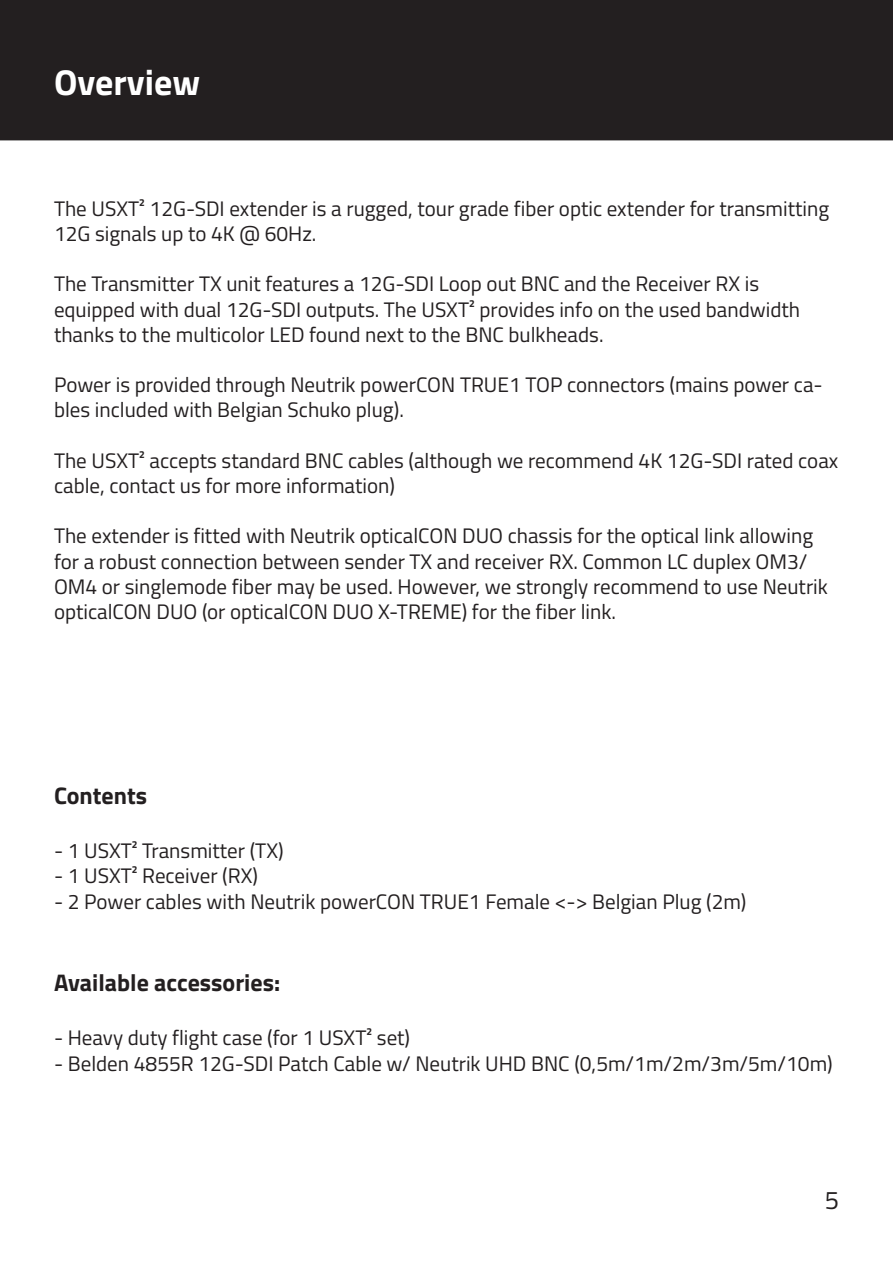
<style>
.page{position:relative;width:893px;height:1263px;background:#fff}
.page>*{position:absolute;margin:0;border:0;box-sizing:border-box;transform-origin:0 0}
.t1{font:700 36px "Titillium Web";color:#fff}
.t2{font:25.5px "Titillium Web";color:#231f20}
.t3{font:700 24px "Titillium Web";color:#231f20}
.t4{font:21px/25.2px "Titillium Web";color:#231f20}
</style>
<div class="page">
<div style="left:1px;top:1px;width:891px;height:139px;background:#231f20"></div>
<div style="left:0;top:0;width:893px;height:140px;border:2px solid #231f20"></div>
<p class="t1" style="left:54px;top:55px;width:148px">Overview</p>
<p class="t4" style="left:54px;top:195px;width:777px">The USXT² 12G-SDI extender is a rugged, tour grade fiber optic extender for transmitting<br>12G signals up to 4K @ 60Hz.</p>
<p class="t4" style="left:54px;top:270px;width:748px">The Transmitter TX unit features a 12G-SDI Loop out BNC and the Receiver RX is equipped with dual 12G-SDI outputs. The USXT² provides info on the used bandwidth thanks to the multicolor LED found next to the BNC bulkheads.</p>
<p class="t4" style="left:54px;top:371px;width:770px">Power is provided through Neutrik powerCON TRUE1 TOP connectors (mains power ca&shy;bles included with Belgian Schuko plug).</p>
<p class="t4" style="left:54px;top:447px;width:786px">The USXT² accepts standard BNC cables (although we recommend 4K 12G-SDI rated coax cable, contact us for more information)</p>
<p class="t4" style="left:54px;top:522px;width:775px">The extender is fitted with Neutrik opticalCON DUO chassis for the optical link allowing for a robust connection between sender TX and receiver RX. Common LC duplex OM3/ OM4 or singlemode fiber may be used. However, we strongly recommend to use Neutrik opticalCON DUO (or opticalCON DUO X-TREME) for the fiber link.</p>
<p class="t3" style="left:54px;top:777px;width:95px">Contents</p>
<p class="t4" style="left:54px;top:837px;width:231px">- 1 USXT² Transmitter (TX)</p>
<p class="t4" style="left:54px;top:862px;width:205px">- 1 USXT² Receiver (RX)</p>
<p class="t4" style="left:54px;top:888px;width:694px">- 2 Power cables with Neutrik powerCON TRUE1 Female &lt;-&gt; Belgian Plug (2m)</p>
<p class="t3" style="left:54px;top:965px;width:228px">Available accessories:</p>
<p class="t4" style="left:54px;top:1024px;width:358px">- Heavy duty flight case (for 1 USXT² set)</p>
<p class="t4" style="left:54px;top:1050px;width:780px">- Belden 4855R 12G-SDI Patch Cable w/ Neutrik UHD BNC (0,5m/1m/2m/3m/5m/10m)</p>
<p class="t2" style="left:825px;top:1181px;width:16px">5</p>
</div>
